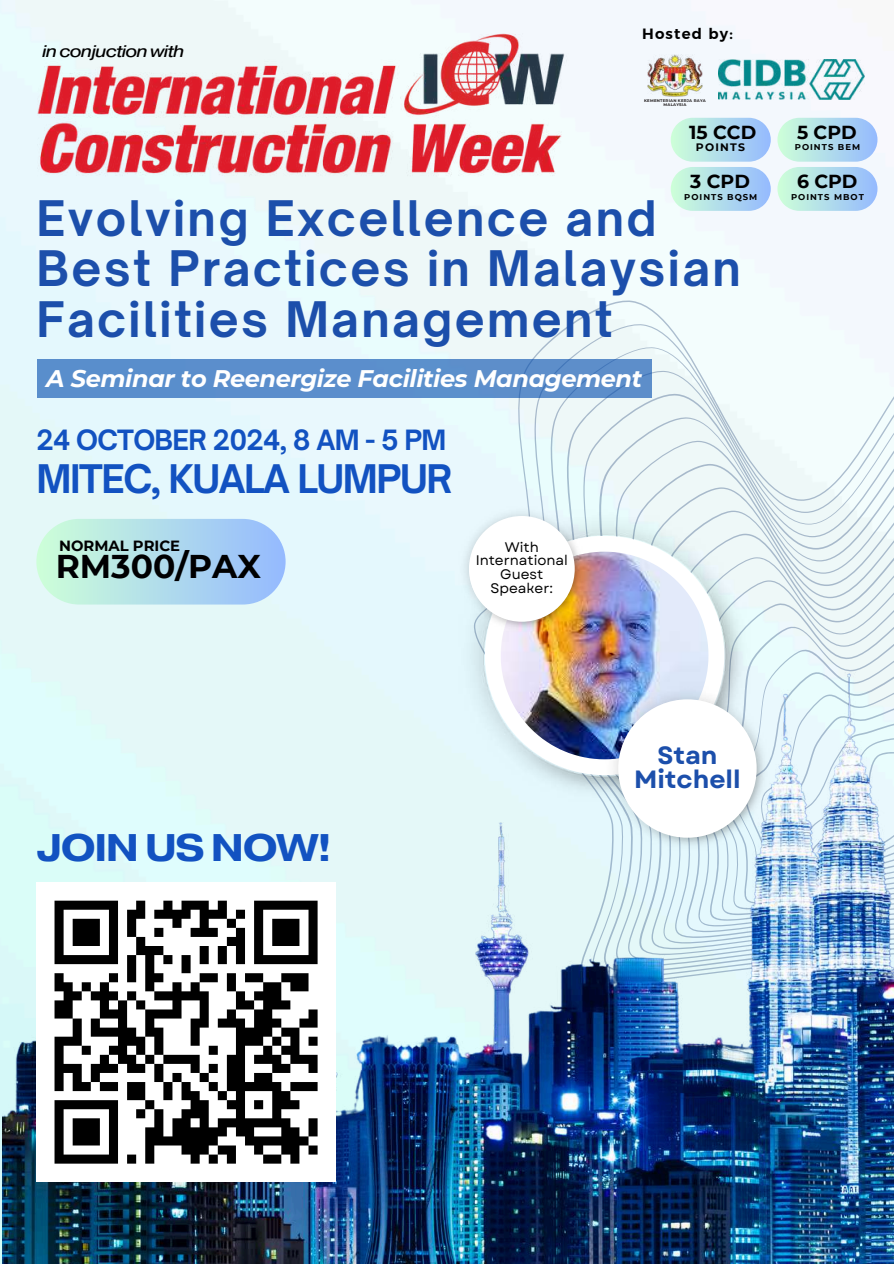
<style>
.page{position:relative;width:894px;height:1264px;background:#fff}
.page>*{position:absolute;margin:0;border:0;box-sizing:border-box;transform-origin:0 0}
.t1{font:700 46.8px/50.7px "Open Sauce One";letter-spacing:.05em;color:#1c4fab}
.t2{font:700 38.25px "Pragmatica Ext";letter-spacing:-.04em;color:#1252c1}
.t3{font:700 37.65px "Open Sauce One";letter-spacing:-.04em;color:#1252c1}
.t4{font:700 32.85px "Montserrat";color:#000001}
.t5{font:700 26.7px "Open Sauce One";letter-spacing:-.025em;color:#1252c1}
.t6{font:700 24.9px/23.7px "Garet";color:#1c4fab;text-align:center}
.t7{font:italic 700 24px "Montserrat";letter-spacing:-.015em;color:#fff}
.t8{font:700 18.75px "Montserrat";color:#000001}
.t9{font:italic 16.65px "Pragmatica Ext";letter-spacing:-.04em;color:#000}
.t10{font:700 14.85px "Kief Montaser Semi";letter-spacing:.08em;color:#000}
.t11{font:700 14.7px "Montserrat";color:#000001}
.t12{font:13.8px/13.8px "Garet";color:#000;text-align:center}
.t13{font:700 10.8px "Montserrat";letter-spacing:.12em;color:#000001}
.t14{font:700 8.4px "Montserrat";letter-spacing:.12em;color:#000001}
.t15{font:700 3.9px/4.5px "Montserrat";letter-spacing:.05em;color:#231f20;text-align:center}
</style>
<div class="page">
<img style="left:0;top:0;width:893px;height:1263px">
<svg style="left:473px;top:299px;width:420px;height:207px;fill:#f3f8fd"></svg>
<svg style="left:490px;top:320px;width:403px;height:186px;fill:#f3f8fd"></svg>
<svg style="left:506px;top:344px;width:387px;height:162px;fill:#f3fdfd"></svg>
<svg style="left:523px;top:368px;width:370px;height:138px;fill:#f3fdfd"></svg>
<svg style="left:540px;top:391px;width:353px;height:115px;fill:#eefdfd"></svg>
<svg style="left:556px;top:415px;width:337px;height:91px;fill:#eef8f8"></svg>
<svg style="left:573px;top:439px;width:320px;height:71px;fill:#eef8f8"></svg>
<svg style="left:591px;top:464px;width:302px;height:46px;fill:#eef8f8"></svg>
<svg style="left:607px;top:487px;width:286px;height:23px;background:#e6f1f4"></svg>
<svg style="left:750px;top:510px;width:143px;height:23px;background:#e3eff1"></svg>
<svg style="left:750px;top:533px;width:143px;height:23px;background:#e2eef0"></svg>
<svg style="left:750px;top:556px;width:143px;height:21px;background:#e3eef1"></svg>
<svg style="left:750px;top:577px;width:143px;height:20px;background:#e3eef1"></svg>
<svg style="left:750px;top:597px;width:143px;height:20px;background:#e4f0f2"></svg>
<svg style="left:750px;top:617px;width:143px;height:20px;background:#e5f1f4"></svg>
<svg style="left:750px;top:637px;width:143px;height:33px;background:#e4f3f5"></svg>
<img style="left:2px;top:670px;width:891px;height:593px">
<img style="left:24px;top:27px;width:550px;height:155px">
<svg style="left:36px;top:519px;width:249px;height:85px;background:#b4deec"></svg>
<div style="left:36px;top:882px;width:299px;height:299px;background:#fff"></div>
<svg style="left:54px;top:900px;width:264px;height:264px"></svg>
<img style="left:459px;top:510px;width:291px;height:291px">
<svg style="left:485px;top:536px;width:239px;height:239px"></svg>
<img style="left:500px;top:551px;width:208px;height:208px">
<img style="left:459px;top:506px;width:125px;height:125px">
<div style="left:469px;top:516px;width:105px;height:105px;background:#fff;border-radius:50%"></div>
<img style="left:605px;top:686px;width:164px;height:164px">
<div style="left:618px;top:699px;width:138px;height:138px;background:#fff;border-radius:50%"></div>
<div style="left:37px;top:359px;width:614px;height:39px;background:#5b8ecc"></div>
<img style="left:717px;top:59px;width:147px;height:41px">
<img style="left:647px;top:54px;width:55px;height:43px">
<svg style="left:670px;top:118px;width:100px;height:93px;background:#bae0ed"></svg>
<svg style="left:777px;top:118px;width:100px;height:93px;background:#bae0ed"></svg>
<p class="t9" style="left:42px;top:41px;width:143px">in conjuction with</p>
<p class="t10" style="left:642px;top:25px;width:92px">Hosted by:</p>
<p class="t15" style="left:644px;top:98px;width:63px">KEMENTERIAN KERJA RAYA<br>MALAYSIA</p>
<p class="t8" style="left:689px;top:121px;width:69px">15 CCD</p>
<p class="t13" style="left:695px;top:140px;width:51px">POINTS</p>
<p class="t8" style="left:690px;top:170px;width:61px">3 CPD</p>
<p class="t14" style="left:684px;top:191px;width:75px">POINTS BQSM</p>
<p class="t1" style="left:36px;top:192px;width:705px">Evolving Excellence and<br>Best Practices in Malaysian<br>Facilities Management</p>
<p class="t7" style="left:46px;top:363px;width:597px">A Seminar to Reenergize Facilities Management</p>
<p class="t5" style="left:36px;top:423px;width:411px">24 OCTOBER 2024, 8 AM - 5 PM</p>
<p class="t3" style="left:36px;top:455px;width:417px">MITEC, KUALA LUMPUR</p>
<p class="t11" style="left:59px;top:537px;width:122px">NORMAL PRICE</p>
<p class="t4" style="left:56px;top:546px;width:207px">RM300/PAX</p>
<p class="t12" style="left:475px;top:540px;width:94px">With<br>International<br>Guest<br>Speaker:</p>
<p class="t8" style="left:796px;top:121px;width:61px">5 CPD</p>
<p class="t14" style="left:794px;top:142px;width:67px">POINTS BEM</p>
<p class="t8" style="left:796px;top:170px;width:62px">6 CPD</p>
<p class="t14" style="left:790px;top:191px;width:74px">POINTS MBOT</p>
<p class="t2" style="left:36px;top:823px;width:297px">JOIN US NOW!</p>
<p class="t6" style="left:634px;top:743px;width:108px">Stan<br>Mitchell</p>
</div>
